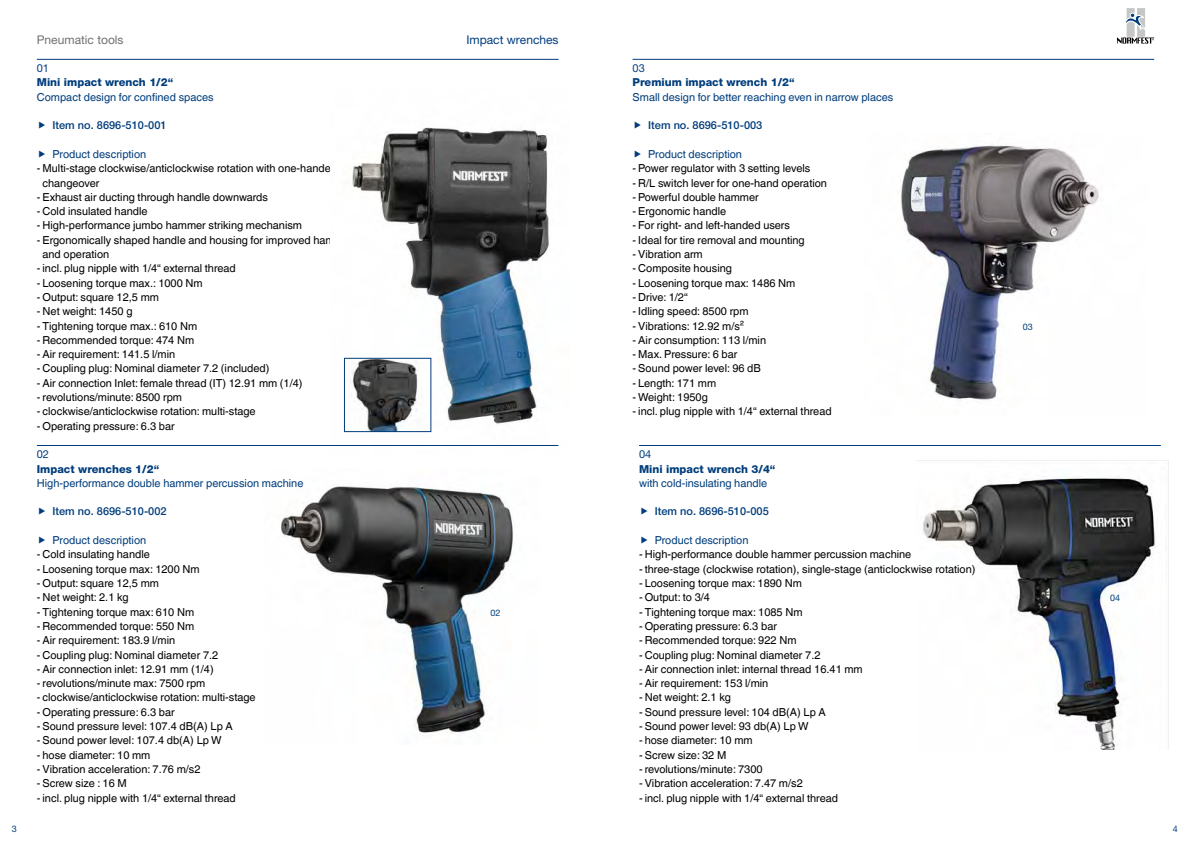
<style>
.page{position:relative;width:1191px;height:842px;background:#fff}
.page>*{position:absolute;margin:0;border:0;box-sizing:border-box;transform-origin:0 0}
.t1{font:12px "Helvetica Neue LT Pro";color:#6f7070}
.t2{font:12px "Helvetica Neue LT Pro";color:#003d7c}
.t3{font:11px/14.3px "Helvetica World";color:#000}
.t4{font:11px "Helvetica World";color:#003d7c}
.t5{font:800 11px "Helvetica Neue LT Pro";color:#003d7c}
.t6{font:500 11px "Helvetica Neue LT Pro";color:#003d7c}
.t7{font:11px "Helvetica Neue LT Pro";color:#003d7c}
.t8{font:9px "Helvetica Neue LT Pro";color:#003d7c}
</style>
<div class="page">
<div style="left:1127px;top:9px;width:7px;height:27px;background:#c5c6c6"></div>
<div style="left:1137px;top:9px;width:7px;height:27px;background:#c5c6c6"></div>
<svg style="left:1117px;top:38px;width:37px;height:6px"></svg>
<svg style="left:1125px;top:13px;width:20px;height:19px"></svg>
<img style="left:917px;top:445px;width:252px;height:304px">
<img style="left:281px;top:486px;width:232px;height:248px">
<img style="left:901px;top:145px;width:198px;height:255px">
<hr style="left:37px;top:59px;width:521px;height:1px;background:#003d7c">
<img style="left:344px;top:127px;width:215px;height:319px">
<img style="left:346px;top:360px;width:83px;height:70px">
<div style="left:344px;top:358px;width:87px;height:74px;border:1px solid #003d7c"></div>
<hr style="left:632px;top:59px;width:522px;height:1px;background:#003d7c">
<hr style="left:37px;top:445px;width:521px;height:1px;background:#003d7c">
<hr style="left:639px;top:445px;width:521px;height:1px;background:#003d7c">
<p class="t1" style="left:37px;top:32px;width:88px">Pneumatic tools</p>
<p class="t2" style="left:466px;top:32px;width:94px">Impact wrenches</p>
<p class="t7" style="left:37px;top:62px;width:14px">01</p>
<p class="t5" style="left:37px;top:76px;width:138px">Mini impact wrench 1/2“</p>
<p class="t4" style="left:37px;top:90px;width:178px">Compact design for confined spaces</p>
<p class="t6" style="left:52px;top:119px;width:116px">Item no. 8696-510-001</p>
<p class="t4" style="left:52px;top:148px;width:95px">Product description</p>
<p class="t3" style="left:43px;top:161px;width:296px;text-indent:-6px">- Multi-stage clockwise/anticlockwise rotation with one-handed changeover</p>
<p class="t3" style="left:37px;top:190px;width:233px">- Exhaust air ducting through handle downwards</p>
<p class="t3" style="left:37px;top:204px;width:112px">- Cold insulated handle</p>
<p class="t3" style="left:37px;top:218px;width:267px">- High-performance jumbo hammer striking mechanism</p>
<p class="t3" style="left:43px;top:233px;width:314px;text-indent:-6px">- Ergonomically shaped handle and housing for improved handling and operation</p>
<p class="t3" style="left:37px;top:261px;width:200px">- incl. plug nipple with 1/4“ external thread</p>
<p class="t3" style="left:37px;top:276px;width:167px">- Loosening torque max.: 1000 Nm</p>
<p class="t3" style="left:37px;top:290px;width:124px">- Output: square 12,5 mm</p>
<p class="t3" style="left:37px;top:304px;width:97px">- Net weight: 1450 g</p>
<p class="t3" style="left:37px;top:319px;width:162px">- Tightening torque max.: 610 Nm</p>
<p class="t3" style="left:37px;top:333px;width:159px">- Recommended torque: 474 Nm</p>
<p class="t3" style="left:37px;top:347px;width:140px">- Air requirement: 141.5 l/min</p>
<p class="t3" style="left:37px;top:361px;width:234px">- Coupling plug: Nominal diameter 7.2 (included)</p>
<p class="t3" style="left:37px;top:376px;width:267px">- Air connection Inlet: female thread (IT) 12.91 mm (1/4)</p>
<p class="t3" style="left:37px;top:390px;width:147px">- revolutions/minute: 8500 rpm</p>
<p class="t3" style="left:37px;top:404px;width:220px">- clockwise/anticlockwise rotation: multi-stage</p>
<p class="t3" style="left:37px;top:419px;width:139px">- Operating pressure: 6.3 bar</p>
<p class="t8" style="left:517px;top:350px;width:12px">01</p>
<p class="t7" style="left:37px;top:448px;width:14px">02</p>
<p class="t5" style="left:37px;top:462px;width:124px">Impact wrenches 1/2“</p>
<p class="t4" style="left:37px;top:477px;width:268px">High-performance double hammer percussion machine</p>
<p class="t6" style="left:52px;top:505px;width:116px">Item no. 8696-510-002</p>
<p class="t4" style="left:52px;top:534px;width:95px">Product description</p>
<p class="t3" style="left:37px;top:547px;width:114px">- Cold insulating handle</p>
<p class="t3" style="left:37px;top:562px;width:164px">- Loosening torque max: 1200 Nm</p>
<p class="t3" style="left:37px;top:576px;width:124px">- Output: square 12,5 mm</p>
<p class="t3" style="left:37px;top:590px;width:93px">- Net weight: 2.1 kg</p>
<p class="t3" style="left:37px;top:605px;width:159px">- Tightening torque max: 610 Nm</p>
<p class="t3" style="left:37px;top:619px;width:159px">- Recommended torque: 550 Nm</p>
<p class="t3" style="left:37px;top:633px;width:140px">- Air requirement: 183.9 l/min</p>
<p class="t3" style="left:37px;top:647px;width:183px">- Coupling plug: Nominal diameter 7.2</p>
<p class="t3" style="left:37px;top:662px;width:178px">- Air connection inlet: 12.91 mm (1/4)</p>
<p class="t3" style="left:37px;top:676px;width:170px">- revolutions/minute max: 7500 rpm</p>
<p class="t3" style="left:37px;top:690px;width:220px">- clockwise/anticlockwise rotation: multi-stage</p>
<p class="t3" style="left:37px;top:705px;width:139px">- Operating pressure: 6.3 bar</p>
<p class="t3" style="left:37px;top:719px;width:197px">- Sound pressure level: 107.4 dB(A) Lp A</p>
<p class="t3" style="left:37px;top:733px;width:186px">- Sound power level: 107.4 db(A) Lp W</p>
<p class="t3" style="left:37px;top:748px;width:115px">- hose diameter: 10 mm</p>
<p class="t3" style="left:37px;top:762px;width:165px">- Vibration acceleration: 7.76 m/s2</p>
<p class="t3" style="left:37px;top:776px;width:92px">- Screw size : 16 M</p>
<p class="t3" style="left:37px;top:790px;width:200px">- incl. plug nipple with 1/4“ external thread</p>
<p class="t8" style="left:490px;top:607px;width:12px">02</p>
<p class="t7" style="left:632px;top:62px;width:14px">03</p>
<p class="t5" style="left:632px;top:76px;width:163px">Premium impact wrench 1/2“</p>
<p class="t4" style="left:632px;top:90px;width:262px">Small design for better reaching even in narrow places</p>
<p class="t6" style="left:648px;top:119px;width:116px">Item no. 8696-510-003</p>
<p class="t4" style="left:648px;top:148px;width:95px">Product description</p>
<p class="t3" style="left:632px;top:161px;width:179px">- Power regulator with 3 setting levels</p>
<p class="t3" style="left:632px;top:176px;width:196px">- R/L switch lever for one-hand operation</p>
<p class="t3" style="left:632px;top:190px;width:128px">- Powerful double hammer</p>
<p class="t3" style="left:632px;top:204px;width:95px">- Ergonomic handle</p>
<p class="t3" style="left:632px;top:218px;width:159px">- For right- and left-handed users</p>
<p class="t3" style="left:632px;top:233px;width:174px">- Ideal for tire removal and mounting</p>
<p class="t3" style="left:632px;top:247px;width:72px">- Vibration arm</p>
<p class="t3" style="left:632px;top:261px;width:101px">- Composite housing</p>
<p class="t3" style="left:632px;top:276px;width:164px">- Loosening torque max: 1486 Nm</p>
<p class="t3" style="left:632px;top:290px;width:57px">- Drive: 1/2“</p>
<p class="t3" style="left:632px;top:304px;width:117px">- Idling speed: 8500 rpm</p>
<p class="t3" style="left:632px;top:319px;width:113px">- Vibrations: 12.92 m/s²</p>
<p class="t3" style="left:632px;top:333px;width:135px">- Air consumption: 113 l/min</p>
<p class="t3" style="left:632px;top:347px;width:106px">- Max. Pressure: 6 bar</p>
<p class="t3" style="left:632px;top:361px;width:130px">- Sound power level: 96 dB</p>
<p class="t3" style="left:632px;top:376px;width:85px">- Length: 171 mm</p>
<p class="t3" style="left:632px;top:390px;width:77px">- Weight: 1950g</p>
<p class="t3" style="left:632px;top:404px;width:200px">- incl. plug nipple with 1/4“ external thread</p>
<p class="t7" style="left:639px;top:448px;width:14px">04</p>
<p class="t5" style="left:639px;top:462px;width:138px">Mini impact wrench 3/4“</p>
<p class="t4" style="left:639px;top:477px;width:130px">with cold-insulating handle</p>
<p class="t6" style="left:654px;top:505px;width:116px">Item no. 8696-510-005</p>
<p class="t4" style="left:654px;top:534px;width:95px">Product description</p>
<p class="t3" style="left:639px;top:547px;width:274px">- High-performance double hammer percussion machine</p>
<p class="t3" style="left:639px;top:562px;width:338px">- three-stage (clockwise rotation), single-stage (anticlockwise rotation)</p>
<p class="t3" style="left:639px;top:576px;width:164px">- Loosening torque max: 1890 Nm</p>
<p class="t3" style="left:639px;top:590px;width:72px">- Output: to 3/4</p>
<p class="t3" style="left:639px;top:605px;width:165px">- Tightening torque max: 1085 Nm</p>
<p class="t3" style="left:639px;top:619px;width:139px">- Operating pressure: 6.3 bar</p>
<p class="t3" style="left:639px;top:633px;width:159px">- Recommended torque: 922 Nm</p>
<p class="t3" style="left:639px;top:647px;width:183px">- Coupling plug: Nominal diameter 7.2</p>
<p class="t3" style="left:639px;top:662px;width:225px">- Air connection inlet: internal thread 16.41 mm</p>
<p class="t3" style="left:639px;top:676px;width:131px">- Air requirement: 153 l/min</p>
<p class="t3" style="left:639px;top:690px;width:93px">- Net weight: 2.1 kg</p>
<p class="t3" style="left:639px;top:705px;width:188px">- Sound pressure level: 104 dB(A) Lp A</p>
<p class="t3" style="left:639px;top:719px;width:171px">- Sound power level: 93 db(A) Lp W</p>
<p class="t3" style="left:639px;top:733px;width:115px">- hose diameter: 10 mm</p>
<p class="t3" style="left:639px;top:748px;width:89px">- Screw size: 32 M</p>
<p class="t3" style="left:639px;top:762px;width:125px">- revolutions/minute: 7300</p>
<p class="t3" style="left:639px;top:776px;width:165px">- Vibration acceleration: 7.47 m/s2</p>
<p class="t3" style="left:639px;top:790px;width:200px">- incl. plug nipple with 1/4“ external thread</p>
<p class="t8" style="left:1022px;top:321px;width:12px">03</p>
<p class="t8" style="left:1110px;top:593px;width:12px">04</p>
<p class="t8" style="left:12px;top:823px;width:7px">3</p>
<p class="t8" style="left:1173px;top:823px;width:7px">4</p>
</div>
